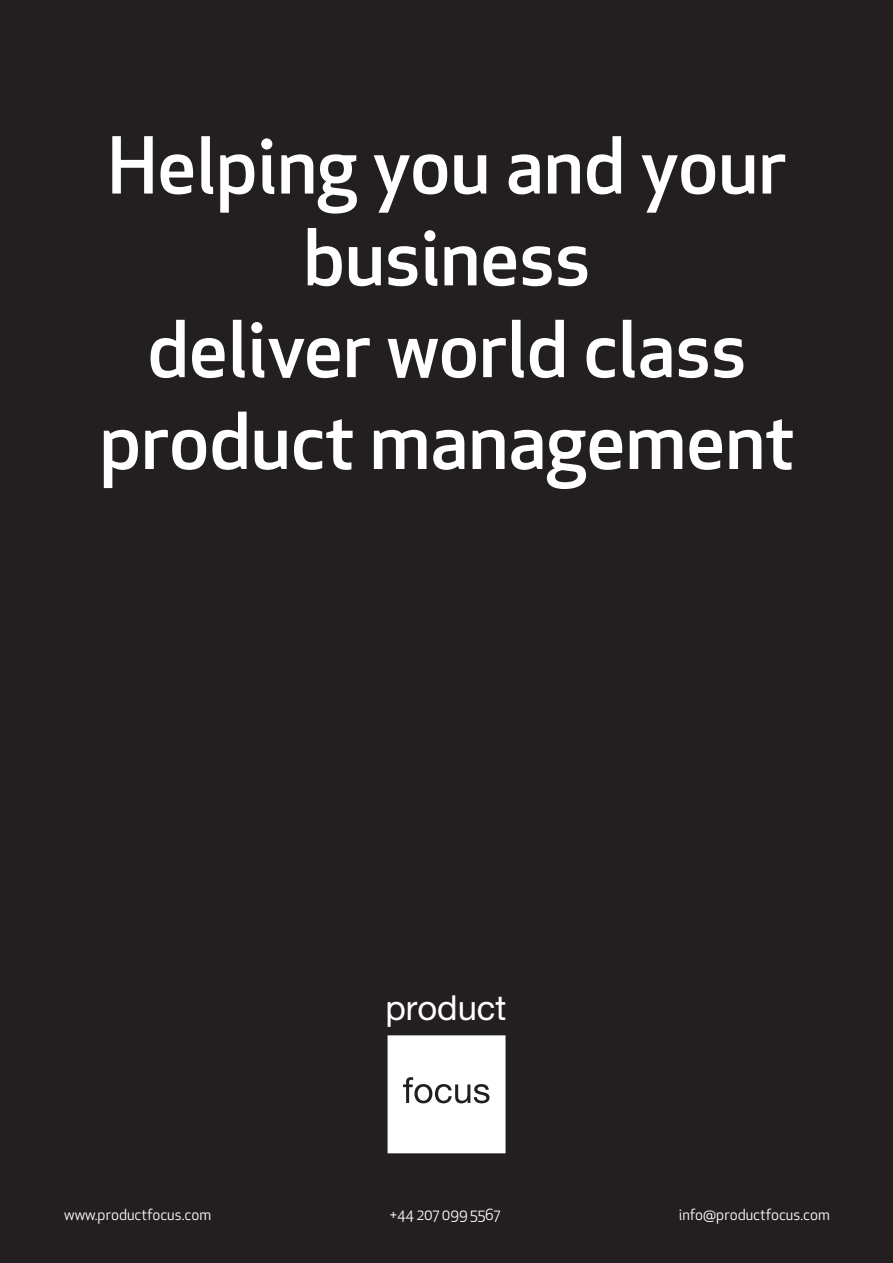
<style>
.page{position:relative;width:893px;height:1263px;background:#231f20}
.page>*{position:absolute;margin:0;border:0;box-sizing:border-box;transform-origin:0 0}
.t1{font:500 76.5px/91.8px "Apex New";color:#fff;text-align:center}
.t2{font:34.5px "Helvetica Neue";color:#fff}
.t3{font:15px "Apex New";color:#fff}
</style>
<div class="page">
<svg style="left:388px;top:1035px;width:117px;height:118px;background:#f3f3f3"></svg>
<div style="left:418px;top:1087px;width:11px;height:14px;background:#fff;border-radius:50%"></div>
<p class="t1" style="left:100px;top:118px;width:696px">Helping you and your business<br>deliver world class product management</p>
<p class="t2" style="left:385px;top:987px;width:122px">product</p>
<p class="t3" style="left:64px;top:1205px;width:148px">www.productfocus.com</p>
<p class="t3" style="left:390px;top:1205px;width:112px">+44 207 099 5567</p>
<p class="t3" style="left:679px;top:1205px;width:152px">info@productfocus.com</p>
</div>
